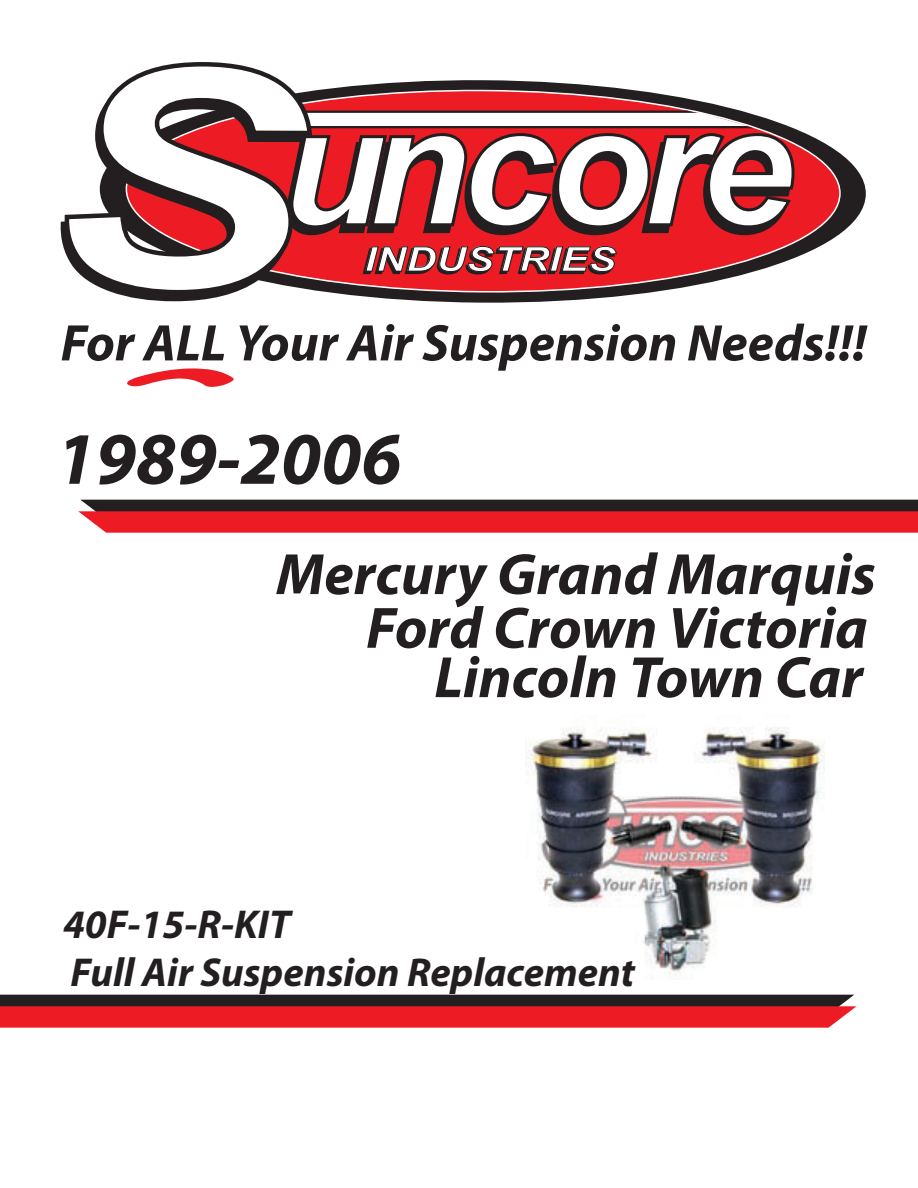
<style>
.page{position:relative;width:918px;height:1188px;background:#fff}
.page>*{position:absolute;margin:0;border:0;box-sizing:border-box;transform-origin:0 0}
.t1{font:italic 700 74.4px "Myriad Pro";color:#231f20}
.t2{font:italic 700 58.8px/53.7px "Myriad Pro";color:#231f20;text-align:right}
.t3{font:italic 700 51.9px "Myriad Pro";color:#231f20}
.t4{font:italic 700 40.5px/48.6px "Myriad Pro";color:#231f20}
.t5{font:italic 700 33.9px "Arial";color:#fff;scale:1.22 1}
</style>
<div class="page">
<svg style="left:327px;top:80px;width:539px;height:223px"></svg>
<svg style="left:315px;top:89px;width:525px;height:204px"></svg>
<svg style="left:362px;top:246px;width:255px;height:29px;background:#9b1c22"></svg>
<svg style="left:60px;top:221px;width:158px;height:81px"></svg>
<svg style="left:62px;top:62px;width:253px;height:235px"></svg>
<svg style="left:254px;top:111px;width:542px;height:126px"></svg>
<svg style="left:127px;top:368px;width:107px;height:19px"></svg>
<svg style="left:78px;top:500px;width:840px;height:33px;background:#a92328"></svg>
<svg style="left:0;top:995px;width:857px;height:33px;background:#a92228"></svg>
<img style="left:525px;top:727px;width:300px;height:252px">
<p class="t5" style="left:364px;top:240px;width:208px">INDUSTRIES</p>
<p class="t3" style="left:61px;top:309px;width:807px">For ALL Your Air Suspension Needs!!!</p>
<p class="t1" style="left:56px;top:410px;width:348px">1989-2006</p>
<p class="t2" style="left:276px;top:546px;width:601px">Mercury Grand Marquis<br>Ford Crown Victoria</p>
<p class="t2" style="left:434px;top:649px;width:430px">Lincoln Town Car</p>
<p class="t4" style="left:63px;top:898px;width:573px">40F-15-R-KIT<br>Full Air Suspension Replacement</p>
</div>
